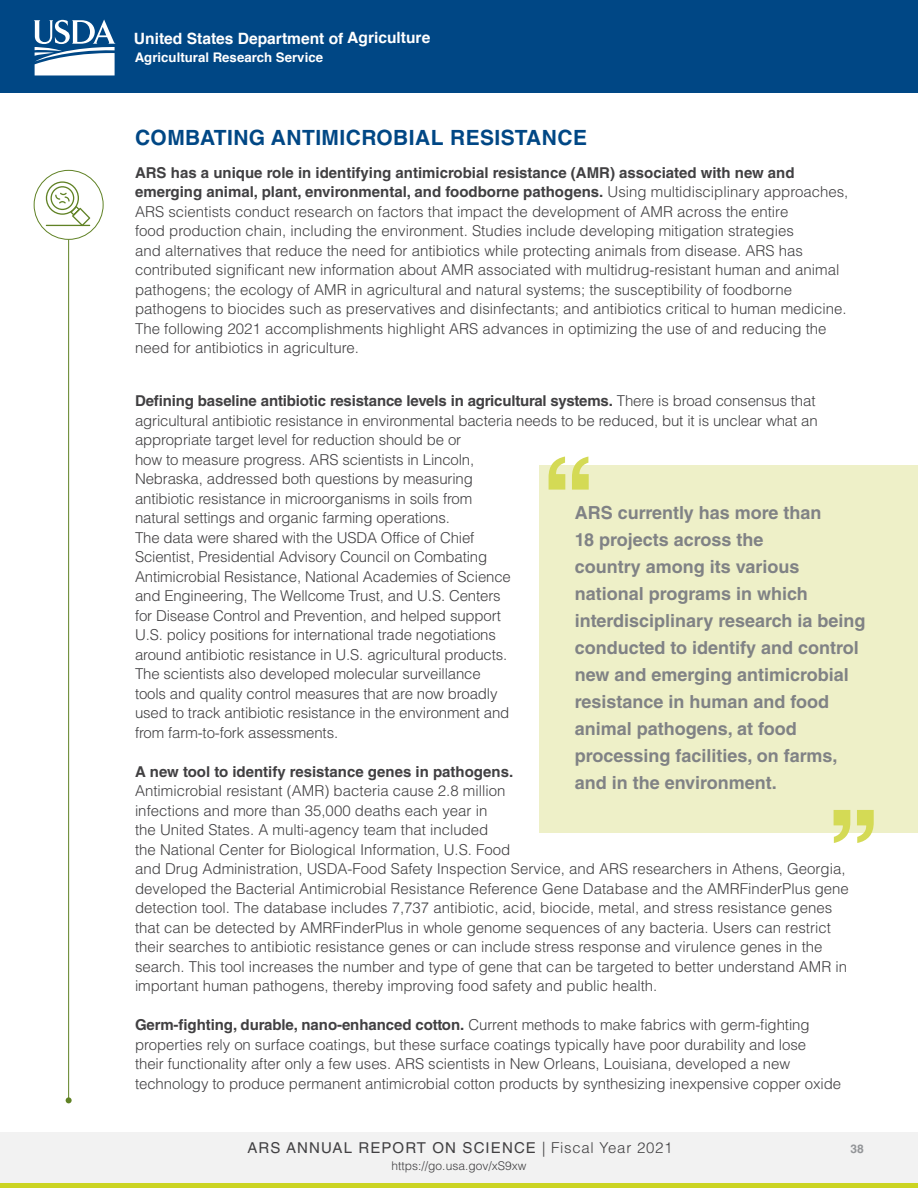
<style>
.page{position:relative;width:918px;height:1188px;background:#fff}
.page>*{position:absolute;margin:0;border:0;box-sizing:border-box;transform-origin:0 0}
.H1-research{font:700 21px "Helvetica LT Std";letter-spacing:.02em;color:#004785}
.GRAY_pull_quote{font:700 18px/27px "Helvetica LT Std";color:#808285}
.t1{font:700 15.6px "Helvetica";color:#fff}
.Body{font:300 15px/19.5px "Helvetica LT Std";letter-spacing:-.005em;color:#414042}
.intro_paragraph{font:300 15px/19.5px "Helvetica LT Std";color:#414042}
.t2{font:15px "Helvetica LT Std";letter-spacing:.075em;color:#414042}
.t3{font:700 13.2px "Helvetica";color:#fff}
.t4{font:300 12px "Helvetica LT Std";color:#414042}
.t5{font:700 12px "Helvetica LT Std";color:#939598}
.s1{font-weight:700}
.s2{font-weight:300}
</style>
<div class="page">
<div style="left:0;top:0;width:918px;height:93px;background:#004785"></div>
<div style="left:0;top:1132px;width:918px;height:56px;background:#f2f2f2"></div>
<div style="left:0;top:1183px;width:918px;height:5px;background:#cbd422"></div>
<svg style="left:34px;top:19px;width:82px;height:56px"></svg>
<hr style="left:68px;top:240px;width:1px;height:860px;background:#608225">
<svg style="left:66px;top:1097px;width:6px;height:6px"></svg>
<div style="left:34px;top:170px;width:70px;height:70px;border:1px solid #608225;border-radius:50%"></div>
<svg style="left:46px;top:181px;width:44px;height:45px"></svg>
<div style="left:540px;top:465px;width:378px;height:368px;background:#eef0c8"></div>
<svg style="left:549px;top:457px;width:40px;height:33px"></svg>
<svg style="left:834px;top:810px;width:40px;height:33px"></svg>
<p class="t1" style="left:134px;top:25px;width:298px">United States Department of Agriculture</p>
<p class="t3" style="left:135px;top:47px;width:190px">Agricultural Research Service</p>
<p class="H1-research" style="left:135px;top:124px;width:454px">COMBATING ANTIMICROBIAL RESISTANCE</p>
<p class="intro_paragraph" style="left:135px;top:162px;width:715px"><span class="s1">ARS has a unique role in identifying antimicrobial resistance (AMR) associated with new and emerging animal, plant, environmental, and foodborne pathogens.</span> Using multidisciplinary approaches, ARS scientists conduct research on factors that impact the development of AMR across the entire<br>food production chain, including the environment. Studies include developing mitigation strategies<br>and alternatives that reduce the need for antibiotics while protecting animals from disease. ARS has contributed significant new information about AMR associated with multidrug-resistant human and animal pathogens; the ecology of AMR in agricultural and natural systems; the susceptibility of foodborne pathogens to biocides such as preservatives and disinfectants; and antibiotics critical to human medicine.<br>The following 2021 accomplishments highlight ARS advances in optimizing the use of and reducing the need for antibiotics in agriculture.</p>
<p class="Body" style="left:135px;top:391px;width:684px"><span class="s1">Defining baseline antibiotic resistance levels in agricultural systems.</span> There is broad consensus that agricultural antibiotic resistance in environmental bacteria needs to be reduced, but it is unclear what an appropriate target level for reduction should be or<br>how to measure progress. ARS scientists in Lincoln,<br>Nebraska, addressed both questions by measuring<br>antibiotic resistance in microorganisms in soils from<br>natural settings and organic farming operations.<br>The data were shared with the USDA Office of Chief<br>Scientist, Presidential Advisory Council on Combating<br>Antimicrobial Resistance, National Academies of Science<br>and Engineering, The Wellcome Trust, and U.S. Centers<br>for Disease Control and Prevention, and helped support<br>U.S. policy positions for international trade negotiations<br>around antibiotic resistance in U.S. agricultural products.<br>The scientists also developed molecular surveillance<br>tools and quality control measures that are now broadly<br>used to track antibiotic resistance in the environment and<br>from farm-to-fork assessments.</p>
<p class="Body" style="left:135px;top:762px;width:715px"><span class="s1">A new tool to identify resistance genes in pathogens.<br></span>Antimicrobial resistant (AMR) bacteria cause 2.8 million<br>infections and more than 35,000 deaths each year in<br>the United States. A multi-agency team that included<br>the National Center for Biological Information, U.S. Food<br>and Drug Administration, USDA-Food Safety Inspection Service, and ARS researchers in Athens, Georgia, developed the Bacterial Antimicrobial Resistance Reference Gene Database and the AMRFinderPlus gene detection tool. The database includes 7,737 antibiotic, acid, biocide, metal, and stress resistance genes that can be detected by AMRFinderPlus in whole genome sequences of any bacteria. Users can restrict their searches to antibiotic resistance genes or can include stress response and virulence genes in the search. This tool increases the number and type of gene that can be targeted to better understand AMR in important human pathogens, thereby improving food safety and public health.</p>
<p class="Body" style="left:135px;top:1015px;width:708px"><span class="s1">Germ-fighting, durable, nano-enhanced cotton.</span> Current methods to make fabrics with germ-fighting properties rely on surface coatings, but these surface coatings typically have poor durability and lose<br>their functionality after only a few uses. ARS scientists in New Orleans, Louisiana, developed a new technology to produce permanent antimicrobial cotton products by synthesizing inexpensive copper oxide</p>
<p class="GRAY_pull_quote" style="left:575px;top:498px;width:292px">ARS currently has more than<br>18 projects across the<br>country among its various national programs in which interdisciplinary research ia being conducted to identify and control new and emerging antimicrobial resistance in human and food animal pathogens, at food processing facilities, on farms, and in the environment.</p>
<p class="t2" style="left:248px;top:1139px;width:427px">ARS ANNUAL REPORT ON SCIENCE <span class="s2">| Fiscal Year 2021</span></p>
<p class="t4" style="left:392px;top:1158px;width:136px">https://go.usa.gov/xS9xw</p>
<p class="t5" style="left:850px;top:1142px;width:15px">38</p>
</div>
